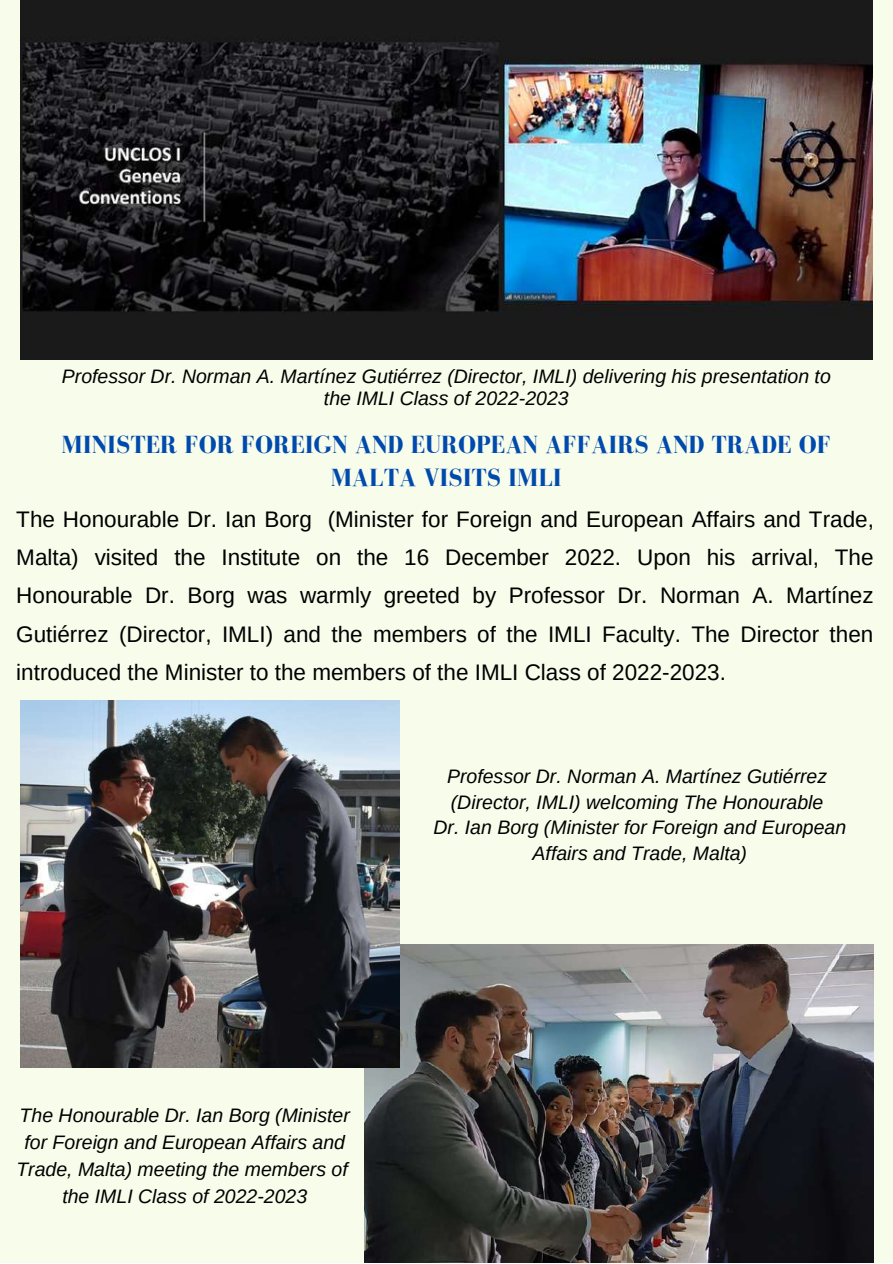
<style>
.page{position:relative;width:893px;height:1264px;background:#fff}
.page>*{position:absolute;margin:0;border:0;box-sizing:border-box;transform-origin:0 0}
.t1{font:700 25.5px/32.5px "Bodoni FLF";color:#004aad;text-align:center}
.t2{font:22.5px/38.2px "Arimo";color:#000;text-align:justify}
.t3{font:italic 19.5px/25.8px "Arimo";color:#000;text-align:center}
</style>
<div class="page">
<div style="left:0;top:0;width:892px;height:1262px;background:#f8fceb"></div>
<img style="left:21px;top:0;width:850px;height:360px">
<img style="left:364px;top:944px;width:509px;height:318px">
<img style="left:21px;top:701px;width:378px;height:366px">
<p class="t3" style="left:62px;top:366px;width:770px;line-height:21.3px">Professor Dr. Norman A. Martínez Gutiérrez (Director, IMLI) delivering his presentation to the IMLI Class of 2022-2023</p>
<h1 class="t1" style="left:62px;top:428px;width:770px">MINISTER FOR FOREIGN AND EUROPEAN AFFAIRS AND TRADE OF<br>MALTA VISITS IMLI</h1>
<p class="t2" style="left:16px;top:500px;width:859px">The Honourable Dr. Ian Borg (Minister for Foreign and European Affairs and Trade, Malta) visited the Institute on the 16 December 2022. Upon his arrival, The Honourable Dr. Borg was warmly greeted by Professor Dr. Norman A. Martínez Gutiérrez (Director, IMLI) and the members of the IMLI Faculty. The Director then introduced the Minister to the members of the IMLI Class of 2022-2023.</p>
<p class="t3" style="left:433px;top:763px;width:414px">Professor Dr. Norman A. Martínez Gutiérrez (Director, IMLI) welcoming The Honourable<br>Dr. Ian Borg (Minister for Foreign and European Affairs and Trade, Malta)</p>
<p class="t3" style="left:16px;top:1101px;width:335px;line-height:27px">The Honourable Dr. Ian Borg (Minister for Foreign and European Affairs and Trade, Malta) meeting the members of the IMLI Class of 2022-2023</p>
</div>
